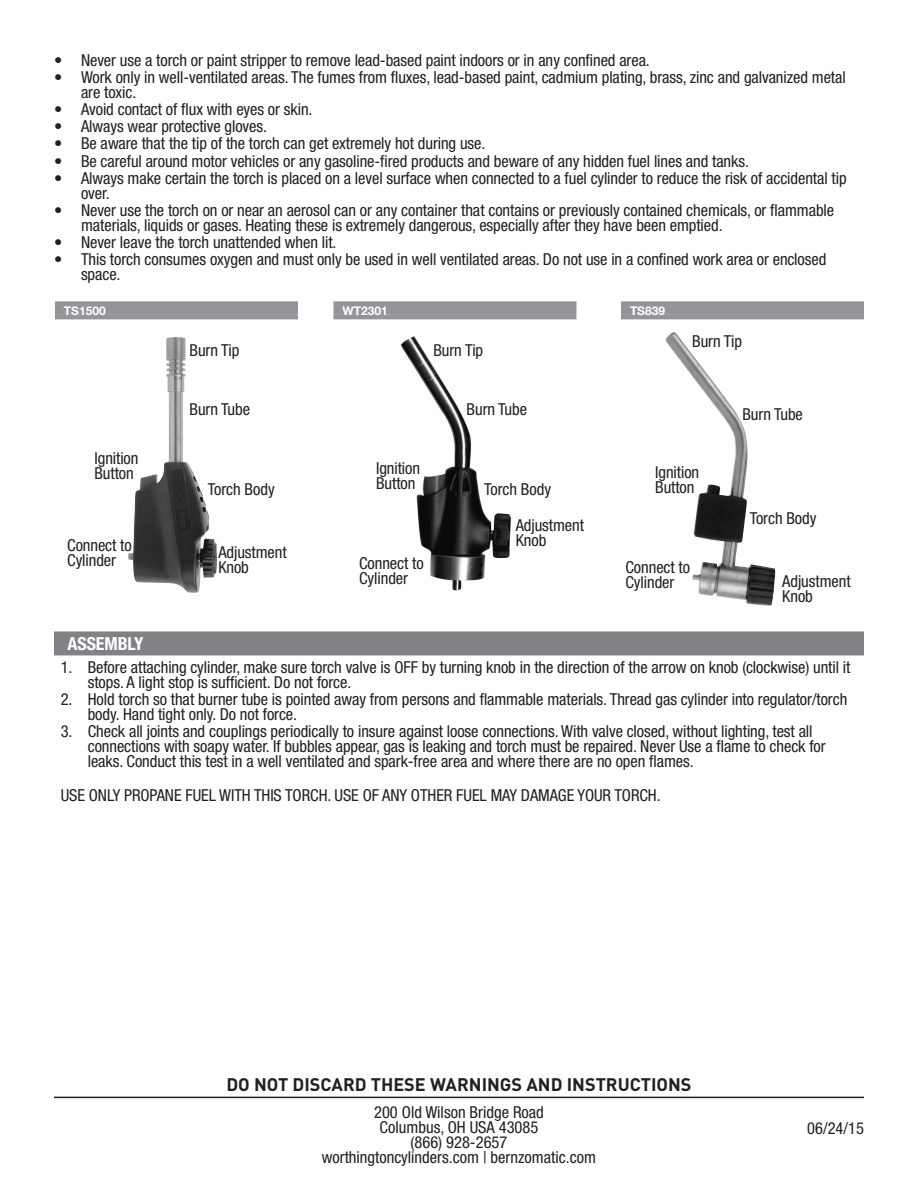
<style>
.page{position:relative;width:918px;height:1188px;background:#fff}
.page>*{position:absolute;margin:0;border:0;box-sizing:border-box;transform-origin:0 0}
.t1{font:700 18px "DINOT";color:#231f20}
.t2{font:700 condensed 18px "Helvetica Neue LT Std";letter-spacing:-.005em;color:#fff}
.t3{font:condensed 16.5px/15px "Helvetica Neue LT Std";letter-spacing:-.005em;color:#231f20}
.Black_Header_with_Ru{font:700 12px "Helvetica Neue LT Std";color:#fff}
</style>
<div class="page">
<hr style="left:54px;top:1097px;width:810px;height:1px;background:#231f20">
<div style="left:54px;top:631px;width:810px;height:24px;background:#808285"></div>
<div style="left:333px;top:301px;width:243px;height:14px;background:#939598"></div>
<hr style="left:333px;top:315px;width:243px;height:4px;background:#939598">
<img style="left:400px;top:336px;width:112px;height:255px">
<div style="left:55px;top:301px;width:243px;height:14px;background:#939598"></div>
<hr style="left:55px;top:315px;width:243px;height:4px;background:#939598">
<img style="left:128px;top:337px;width:89px;height:256px">
<img style="left:665px;top:332px;width:110px;height:274px">
<div style="left:621px;top:301px;width:243px;height:14px;background:#939598"></div>
<hr style="left:621px;top:315px;width:243px;height:4px;background:#939598">
<p class="t3" style="left:54px;top:52px;width:597px">• Never use a torch or paint stripper to remove lead-based paint indoors or in any confined area.</p>
<p class="t3" style="left:81px;top:70px;width:766px;text-indent:-27px">• Work only in well-ventilated areas. The fumes from fluxes, lead-based paint, cadmium plating, brass, zinc and galvanized metal are toxic.</p>
<p class="t3" style="left:54px;top:102px;width:260px">• Avoid contact of flux with eyes or skin.</p>
<p class="t3" style="left:54px;top:119px;width:215px">• Always wear protective gloves.</p>
<p class="t3" style="left:54px;top:136px;width:433px">• Be aware that the tip of the torch can get extremely hot during use.</p>
<p class="t3" style="left:54px;top:153px;width:696px">• Be careful around motor vehicles or any gasoline-fired products and beware of any hidden fuel lines and tanks.</p>
<p class="t3" style="left:81px;top:170px;width:767px;text-indent:-27px">• Always make certain the torch is placed on a level surface when connected to a fuel cylinder to reduce the risk of accidental tip over.</p>
<p class="t3" style="left:81px;top:202px;width:755px;text-indent:-27px">• Never use the torch on or near an aerosol can or any container that contains or previously contained chemicals, or flammable materials, liquids or gases. Heating these is extremely dangerous, especially after they have been emptied.</p>
<p class="t3" style="left:54px;top:235px;width:284px">• Never leave the torch unattended when lit.</p>
<p class="t3" style="left:81px;top:252px;width:747px;text-indent:-27px">• This torch consumes oxygen and must only be used in well ventilated areas. Do not use in a confined work area or enclosed space.</p>
<p class="Black_Header_with_Ru" style="left:64px;top:303px;width:43px">TS1500</p>
<p class="t3" style="left:94px;top:450px;width:46px">Ignition<br>Button</p>
<p class="t3" style="left:190px;top:342px;width:51px">Burn Tip</p>
<p class="t3" style="left:190px;top:402px;width:62px">Burn Tube</p>
<p class="t3" style="left:208px;top:481px;width:68px">Torch Body</p>
<p class="t3" style="left:67px;top:537px;width:66px">Connect to<br>Cylinder</p>
<p class="t3" style="left:218px;top:544px;width:70px">Adjustment<br>Knob</p>
<p class="Black_Header_with_Ru" style="left:342px;top:303px;width:47px">WT2301</p>
<p class="Black_Header_with_Ru" style="left:630px;top:303px;width:37px">TS839</p>
<p class="t3" style="left:433px;top:342px;width:51px">Burn Tip</p>
<p class="t3" style="left:692px;top:333px;width:51px">Burn Tip</p>
<p class="t3" style="left:467px;top:402px;width:62px">Burn Tube</p>
<p class="t3" style="left:742px;top:406px;width:62px">Burn Tube</p>
<p class="t3" style="left:376px;top:460px;width:46px">Ignition<br>Button</p>
<p class="t3" style="left:484px;top:481px;width:68px">Torch Body</p>
<p class="t3" style="left:655px;top:465px;width:46px">Ignition<br>Button</p>
<p class="t3" style="left:516px;top:518px;width:70px">Adjustment<br>Knob</p>
<p class="t3" style="left:750px;top:510px;width:68px">Torch Body</p>
<p class="t3" style="left:359px;top:556px;width:66px">Connect to<br>Cylinder</p>
<p class="t3" style="left:626px;top:560px;width:66px">Connect to<br>Cylinder</p>
<p class="t3" style="left:782px;top:573px;width:70px">Adjustment<br>Knob</p>
<p class="t2" style="left:68px;top:633px;width:78px">ASSEMBLY</p>
<p class="t3" style="left:88px;top:659px;width:764px;text-indent:-27px">1. Before attaching cylinder, make sure torch valve is OFF by turning knob in the direction of the arrow on knob (clockwise) until it stops. A light stop is sufficient. Do not force.</p>
<p class="t3" style="left:88px;top:691px;width:761px;text-indent:-27px">2. Hold torch so that burner tube is pointed away from persons and flammable materials. Thread gas cylinder into regulator/torch body. Hand tight only. Do not force.</p>
<p class="t3" style="left:88px;top:723px;width:739px;text-indent:-27px">3. Check all joints and couplings periodically to insure against loose connections. With valve closed, without lighting, test all connections with soapy water. If bubbles appear, gas is leaking and torch must be repaired. Never Use a flame to check for leaks. Conduct this test in a well ventilated and spark-free area and where there are no open flames.</p>
<p class="t3" style="left:61px;top:788px;width:601px">USE ONLY PROPANE FUEL WITH THIS TORCH. USE OF ANY OTHER FUEL MAY DAMAGE YOUR TORCH.</p>
<p class="t1" style="left:226px;top:1072px;width:467px">DO NOT DISCARD THESE WARNINGS AND INSTRUCTIONS</p>
<p class="t3" style="left:322px;top:1104px;width:276px;text-align:center">200 Old Wilson Bridge Road<br>Columbus, OH USA 43085<br>(866) 928-2657<br>worthingtoncylinders.com | bernzomatic.com</p>
<p class="t3" style="left:807px;top:1121px;width:58px">06/24/15</p>
</div>
